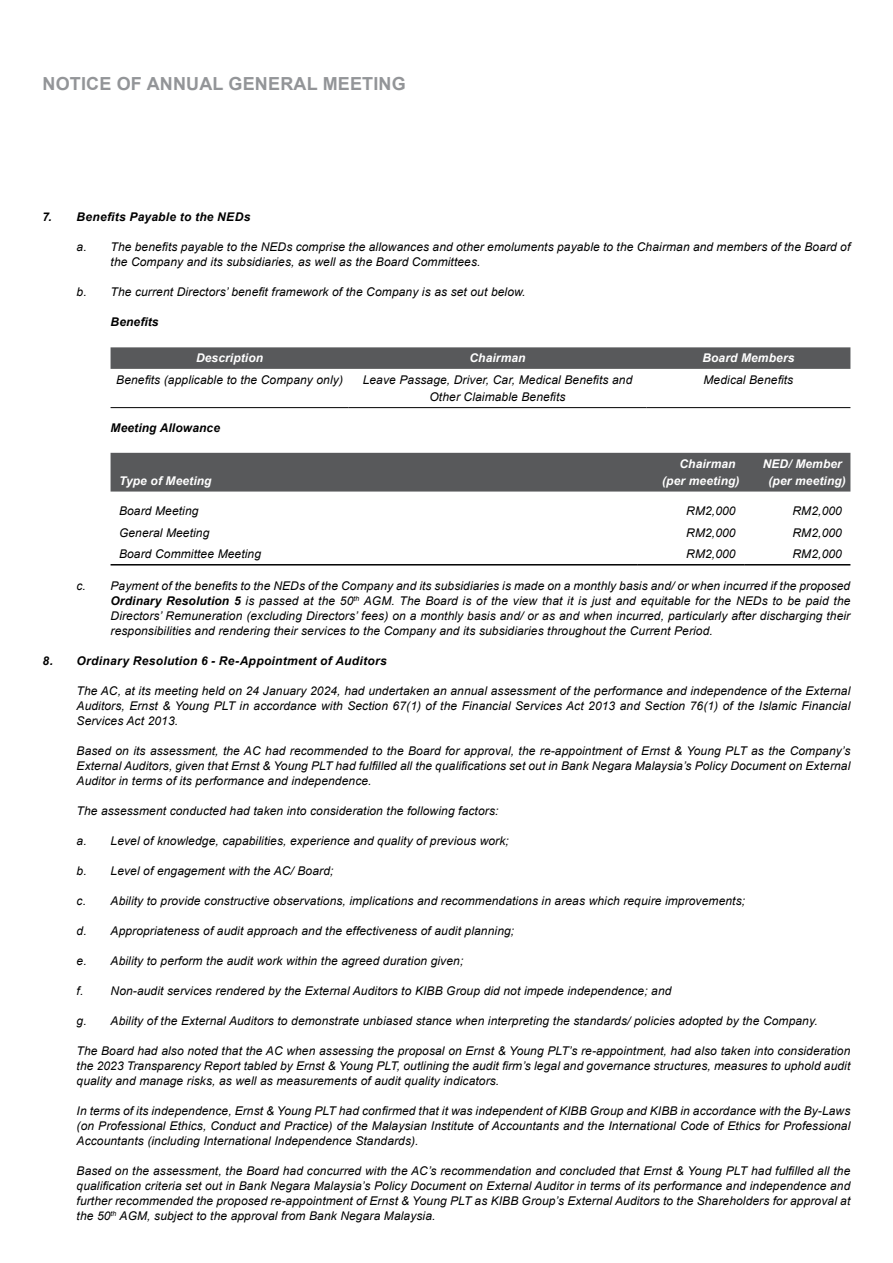
<style>
.page{position:relative;width:893px;height:1263px;background:#fff}
.page>*{position:absolute;margin:0;border:0;box-sizing:border-box;transform-origin:0 0}
.t1{font:700 18px "Arial";letter-spacing:.01em;color:#939598}
.t2{font:italic 12px/15px "Arial";letter-spacing:.01em;color:#000;text-align:justify}
.t3{font:italic 700 12px "Arial";letter-spacing:.025em;color:#000}
.t4{font:italic 700 12px/17.2px "Arial";letter-spacing:.01em;color:#fff}
.s1{font-weight:700}
</style>
<div class="page">
<svg style="left:111px;top:347px;width:739px;height:22px;background:#5b5c5e"></svg>
<hr style="left:111px;top:407px;width:238px;height:1px;background:#000">
<hr style="left:349px;top:407px;width:297px;height:1px;background:#000">
<hr style="left:646px;top:407px;width:204px;height:1px;background:#000">
<div style="left:111px;top:453px;width:739px;height:38px;background:#58595b"></div>
<hr style="left:111px;top:564px;width:527px;height:1px;background:#000">
<hr style="left:638px;top:564px;width:106px;height:1px;background:#000">
<hr style="left:744px;top:564px;width:106px;height:1px;background:#000">
<h1 class="t1" style="left:43px;top:71px;width:365px">NOTICE OF ANNUAL GENERAL MEETING</h1>
<p class="t3" style="left:43px;top:209px;width:209px">7. Benefits Payable to the NEDs</p>
<p class="t2" style="left:111px;top:240px;width:741px;text-indent:-34px">a. The benefits payable to the NEDs comprise the allowances and other emoluments payable to the Chairman and members of the Board of the Company and its subsidiaries, as well as the Board Committees.</p>
<p class="t2" style="left:77px;top:285px;width:451px">b. The current Directors’ benefit framework of the Company is as set out below.</p>
<p class="t3" style="left:111px;top:314px;width:50px">Benefits</p>
<p class="t4" style="left:196px;top:350px;width:69px">Description</p>
<p class="t4" style="left:469px;top:350px;width:58px">Chairman</p>
<p class="t4" style="left:702px;top:350px;width:94px">Board Members</p>
<p class="t2" style="left:116px;top:372px;width:228px">Benefits (applicable to the Company only)</p>
<p class="t2" style="left:363px;top:371px;width:271px;line-height:17.2px;text-align:center">Leave Passage, Driver, Car, Medical Benefits and<br>Other Claimable Benefits</p>
<p class="t2" style="left:703px;top:372px;width:91px">Medical Benefits</p>
<p class="t3" style="left:111px;top:420px;width:111px">Meeting Allowance</p>
<p class="t4" style="left:119px;top:473px;width:94px">Type of Meeting</p>
<p class="t4" style="left:662px;top:456px;width:79px;text-indent:17px">Chairman (per meeting)</p>
<p class="t4" style="left:763px;top:456px;width:85px;text-align:center">NED/ Member (per meeting)</p>
<p class="t2" style="left:119px;top:504px;width:81px">Board Meeting</p>
<p class="t2" style="left:686px;top:504px;width:51px">RM2,000</p>
<p class="t2" style="left:792px;top:504px;width:51px">RM2,000</p>
<p class="t2" style="left:119px;top:525px;width:92px">General Meeting</p>
<p class="t2" style="left:686px;top:525px;width:51px">RM2,000</p>
<p class="t2" style="left:792px;top:525px;width:51px">RM2,000</p>
<p class="t2" style="left:119px;top:547px;width:144px">Board Committee Meeting</p>
<p class="t2" style="left:686px;top:547px;width:51px">RM2,000</p>
<p class="t2" style="left:792px;top:547px;width:51px">RM2,000</p>
<p class="t2" style="left:111px;top:578px;width:741px;text-indent:-34px">c. Payment of the benefits to the NEDs of the Company and its subsidiaries is made on a monthly basis and/ or when incurred if the proposed <span class="s1">Ordinary Resolution 5</span> is passed at the 50<sup>th</sup> AGM. The Board is of the view that it is just and equitable for the NEDs to be paid the Directors’ Remuneration (excluding Directors’ fees) on a monthly basis and/ or as and when incurred, particularly after discharging their responsibilities and rendering their services to the Company and its subsidiaries throughout the Current Period.</p>
<p class="t3" style="left:43px;top:652px;width:346px">8. Ordinary Resolution 6 - Re-Appointment of Auditors</p>
<p class="t2" style="left:77px;top:683px;width:775px">The AC, at its meeting held on 24 January 2024, had undertaken an annual assessment of the performance and independence of the External Auditors, Ernst &amp; Young PLT in accordance with Section 67(1) of the Financial Services Act 2013 and Section 76(1) of the Islamic Financial Services Act 2013.</p>
<p class="t2" style="left:77px;top:743px;width:775px">Based on its assessment, the AC had recommended to the Board for approval, the re-appointment of Ernst &amp; Young PLT as the Company’s External Auditors, given that Ernst &amp; Young PLT had fulfilled all the qualifications set out in Bank Negara Malaysia’s Policy Document on External Auditor in terms of its performance and independence.</p>
<p class="t2" style="left:77px;top:803px;width:423px">The assessment conducted had taken into consideration the following factors:</p>
<p class="t2" style="left:77px;top:833px;width:434px">a. Level of knowledge, capabilities, experience and quality of previous work;</p>
<p class="t2" style="left:77px;top:863px;width:258px">b. Level of engagement with the AC/ Board;</p>
<p class="t2" style="left:77px;top:893px;width:670px">c. Ability to provide constructive observations, implications and recommendations in areas which require improvements;</p>
<p class="t2" style="left:77px;top:923px;width:439px">d. Appropriateness of audit approach and the effectiveness of audit planning;</p>
<p class="t2" style="left:77px;top:953px;width:388px">e. Ability to perform the audit work within the agreed duration given;</p>
<p class="t2" style="left:77px;top:983px;width:596px">f. Non-audit services rendered by the External Auditors to KIBB Group did not impede independence; and</p>
<p class="t2" style="left:77px;top:1013px;width:743px">g. Ability of the External Auditors to demonstrate unbiased stance when interpreting the standards/ policies adopted by the Company.</p>
<p class="t2" style="left:77px;top:1043px;width:775px">The Board had also noted that the AC when assessing the proposal on Ernst &amp; Young PLT’s re-appointment, had also taken into consideration the 2023 Transparency Report tabled by Ernst &amp; Young PLT, outlining the audit firm’s legal and governance structures, measures to uphold audit quality and manage risks, as well as measurements of audit quality indicators.</p>
<p class="t2" style="left:77px;top:1103px;width:775px">In terms of its independence, Ernst &amp; Young PLT had confirmed that it was independent of KIBB Group and KIBB in accordance with the By-Laws (on Professional Ethics, Conduct and Practice) of the Malaysian Institute of Accountants and the International Code of Ethics for Professional Accountants (including International Independence Standards).</p>
<p class="t2" style="left:77px;top:1163px;width:775px">Based on the assessment, the Board had concurred with the AC’s recommendation and concluded that Ernst &amp; Young PLT had fulfilled all the qualification criteria set out in Bank Negara Malaysia’s Policy Document on External Auditor in terms of its performance and independence and further recommended the proposed re-appointment of Ernst &amp; Young PLT as KIBB Group’s External Auditors to the Shareholders for approval at the 50<sup>th</sup> AGM, subject to the approval from Bank Negara Malaysia.</p>
</div>
